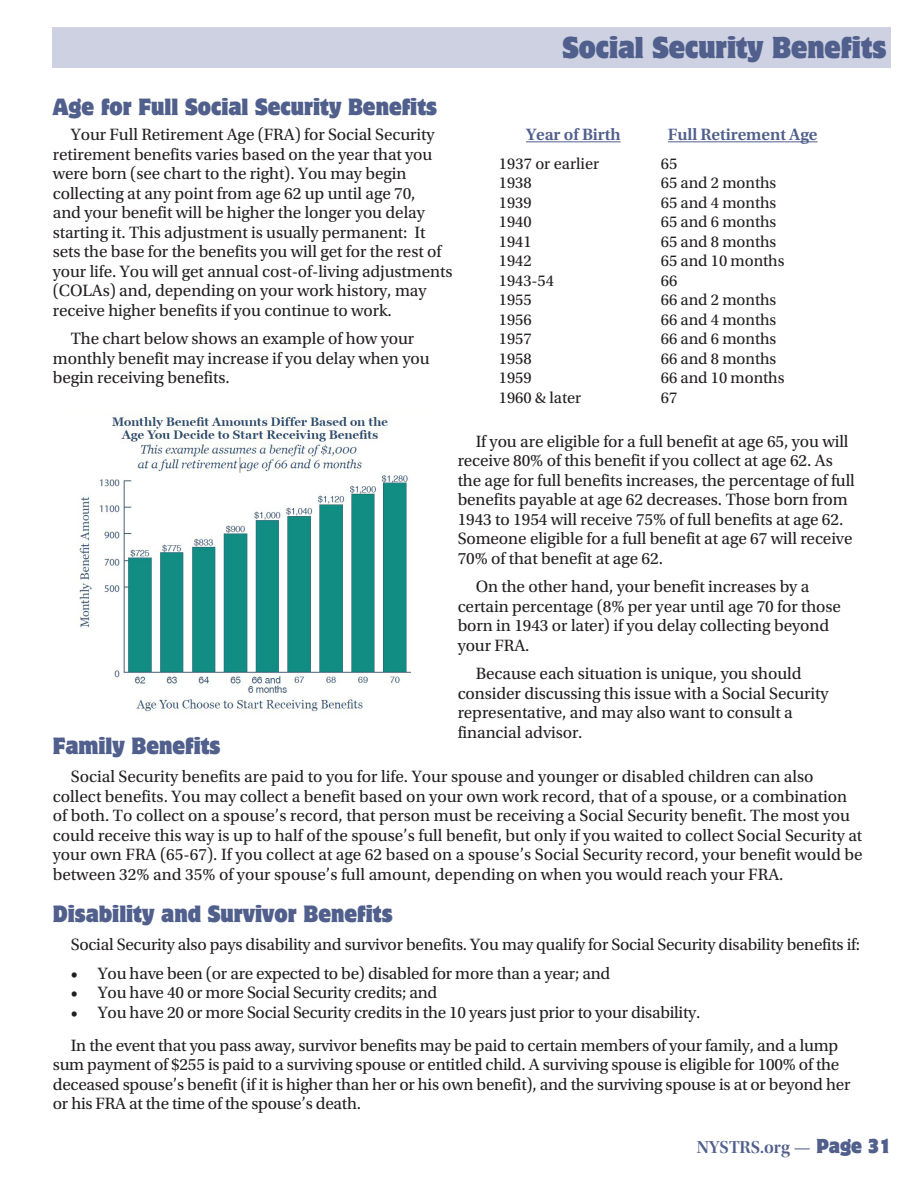
<style>
.page{position:relative;width:918px;height:1188px;background:#fff}
.page>*{position:absolute;margin:0;border:0;box-sizing:border-box;transform-origin:0 0}
.t1{font:semi-condensed 27px "Motter Corpus Std";color:#505f8c}
.head__3{font:semi-condensed 21px "Motter Corpus Std";color:#505f8c}
.text-indent{font:semi-condensed 21px "Motter Corpus Std";color:#505f8c}
.t2{font:18px "Utopia Std Semibold Disp";color:#505f8c}
.text-indent-2{font:17.25px/19.5px "Utopia Std";letter-spacing:-.005em;color:#231f20}
.text-indent-3{font:600 17.25px "Utopia Std";letter-spacing:-.005em;color:#505f8c}
.text-indent-4{font:16.5px "Utopia Std";letter-spacing:-.005em;color:#231f20}
.s1{font-family:"Utopia Std"}
.s2{font-family:"Motter Corpus Std";font-stretch:semi-condensed}
</style>
<div class="page">
<div style="left:53px;top:27px;width:838px;height:41px;background:#ced1e1"></div>
<img style="left:76px;top:415px;width:335px;height:300px">
<hr style="left:526px;top:141px;width:95px;height:1px;background:#505f8c">
<hr style="left:668px;top:141px;width:150px;height:1px;background:#505f8c">
<p class="text-indent" style="left:53px;top:93px;width:386px">Age for Full Social Security Benefits</p>
<p class="text-indent-2" style="left:53px;top:125px;width:401px;text-indent:18px">Your Full Retirement Age (FRA) for Social Security retirement benefits varies based on the year that you were born (see chart to the right). You may begin collecting at any point from age 62 up until age 70,<br>and your benefit will be higher the longer you delay starting it. This adjustment is usually permanent: It sets the base for the benefits you will get for the rest of your life. You will get annual cost-of-living adjustments (COLAs) and, depending on your work history, may receive higher benefits if you continue to work.</p>
<p class="text-indent-2" style="left:53px;top:329px;width:378px;text-indent:18px">The chart below shows an example of how your monthly benefit may increase if you delay when you begin receiving benefits.</p>
<p class="t1" style="left:562px;top:31px;width:326px">Social Security Benefits</p>
<p class="text-indent-3" style="left:526px;top:125px;width:96px">Year of Birth</p>
<p class="text-indent-3" style="left:668px;top:125px;width:151px">Full Retirement Age</p>
<p class="text-indent-4" style="left:499px;top:154px;width:102px">1937 or earlier</p>
<p class="text-indent-4" style="left:661px;top:154px;width:18px">65</p>
<p class="text-indent-4" style="left:499px;top:174px;width:34px">1938</p>
<p class="text-indent-4" style="left:661px;top:174px;width:117px">65 and 2 months</p>
<p class="text-indent-4" style="left:499px;top:193px;width:34px">1939</p>
<p class="text-indent-4" style="left:661px;top:193px;width:117px">65 and 4 months</p>
<p class="text-indent-4" style="left:499px;top:213px;width:34px">1940</p>
<p class="text-indent-4" style="left:661px;top:213px;width:117px">65 and 6 months</p>
<p class="text-indent-4" style="left:499px;top:232px;width:34px">1941</p>
<p class="text-indent-4" style="left:661px;top:232px;width:117px">65 and 8 months</p>
<p class="text-indent-4" style="left:499px;top:252px;width:34px">1942</p>
<p class="text-indent-4" style="left:661px;top:252px;width:125px">65 and 10 months</p>
<p class="text-indent-4" style="left:499px;top:271px;width:57px">1943-54</p>
<p class="text-indent-4" style="left:661px;top:271px;width:18px">66</p>
<p class="text-indent-4" style="left:499px;top:291px;width:34px">1955</p>
<p class="text-indent-4" style="left:661px;top:291px;width:117px">66 and 2 months</p>
<p class="text-indent-4" style="left:499px;top:310px;width:34px">1956</p>
<p class="text-indent-4" style="left:661px;top:310px;width:117px">66 and 4 months</p>
<p class="text-indent-4" style="left:499px;top:330px;width:34px">1957</p>
<p class="text-indent-4" style="left:661px;top:330px;width:117px">66 and 6 months</p>
<p class="text-indent-4" style="left:499px;top:349px;width:34px">1958</p>
<p class="text-indent-4" style="left:661px;top:349px;width:117px">66 and 8 months</p>
<p class="text-indent-4" style="left:499px;top:369px;width:34px">1959</p>
<p class="text-indent-4" style="left:661px;top:369px;width:125px">66 and 10 months</p>
<p class="text-indent-4" style="left:499px;top:388px;width:84px">1960 &amp; later</p>
<p class="text-indent-4" style="left:661px;top:388px;width:18px">67</p>
<p class="text-indent-2" style="left:458px;top:432px;width:399px;text-indent:18px">If you are eligible for a full benefit at age 65, you will receive 80% of this benefit if you collect at age 62. As the age for full benefits increases, the percentage of full benefits payable at age 62 decreases. Those born from 1943 to 1954 will receive 75% of full benefits at age 62.<br>Someone eligible for a full benefit at age 67 will receive 70% of that benefit at age 62.</p>
<p class="text-indent-2" style="left:458px;top:577px;width:385px;text-indent:18px">On the other hand, your benefit increases by a certain percentage (8% per year until age 70 for those born in 1943 or later) if you delay collecting beyond your FRA.</p>
<p class="text-indent-2" style="left:458px;top:664px;width:372px;text-indent:18px">Because each situation is unique, you should consider discussing this issue with a Social Security representative, and may also want to consult a financial advisor.</p>
<p class="head__3" style="left:53px;top:732px;width:169px">Family Benefits</p>
<p class="text-indent-2" style="left:53px;top:767px;width:811px;text-indent:18px">Social Security benefits are paid to you for life. Your spouse and younger or disabled children can also collect benefits. You may collect a benefit based on your own work record, that of a spouse, or a combination of both. To collect on a spouse’s record, that person must be receiving a Social Security benefit. The most you could receive this way is up to half of the spouse’s full benefit, but only if you waited to collect Social Security at your own FRA (65-67). If you collect at age 62 based on a spouse’s Social Security record, your benefit would be between 32% and 35% of your spouse’s full amount, depending on when you would reach your FRA.</p>
<p class="head__3" style="left:53px;top:900px;width:341px">Disability and Survivor Benefits</p>
<p class="text-indent-2" style="left:71px;top:935px;width:791px">Social Security also pays disability and survivor benefits. You may qualify for Social Security disability benefits if:</p>
<p class="text-indent-2" style="left:71px;top:964px;width:541px">• You have been (or are expected to be) disabled for more than a year; and</p>
<p class="text-indent-2" style="left:71px;top:983px;width:368px">• You have 40 or more Social Security credits; and</p>
<p class="text-indent-2" style="left:71px;top:1003px;width:631px">• You have 20 or more Social Security credits in the 10 years just prior to your disability.</p>
<p class="text-indent-2" style="left:53px;top:1036px;width:799px;text-indent:18px">In the event that you pass away, survivor benefits may be paid to certain members of your family, and a lump sum payment of $255 is paid to a surviving spouse or entitled child. A surviving spouse is eligible for 100% of the deceased spouse’s benefit (if it is higher than her or his own benefit), and the surviving spouse is at or beyond her or his FRA at the time of the spouse’s death.</p>
<p class="t2" style="left:697px;top:1137px;width:196px">NYSTRS.org <span class="s1">—</span> <span class="s2">Page 31</span></p>
</div>
